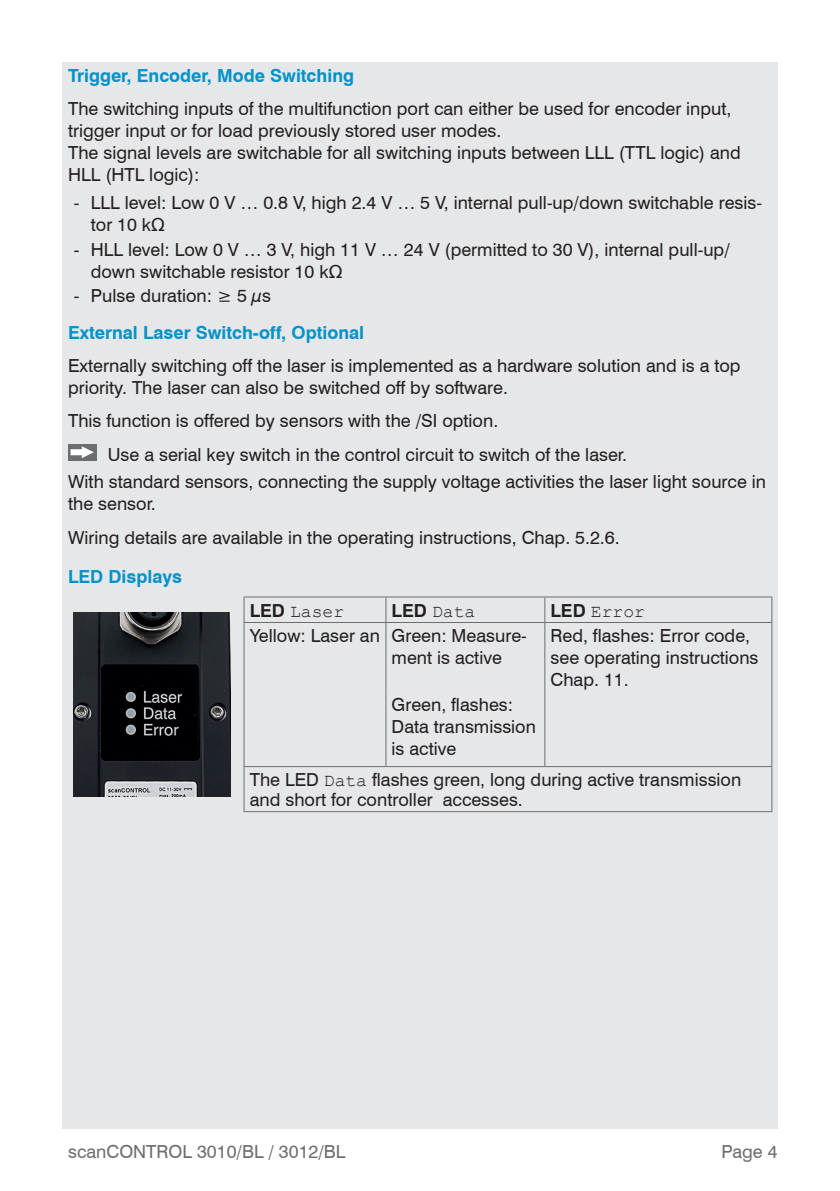
<style>
.page{position:relative;width:840px;height:1191px;background:#fff}
.page>*{position:absolute;margin:0;border:0;box-sizing:border-box;transform-origin:0 0}
.Fließtext{font:18px/22px "Swiss 721 BT";color:#231f20}
.Kapitel_2{font:700 18px "Swiss 721 BT";color:#0092c8}
.Handlungsaufforderun{font:18px "Swiss 721 BT";color:#231f20}
.t1{font:18px "Swiss 721 BT";color:#6c6d70}
.Fließtext-2{font:18px "Courier New";color:#231f20}
.s1{font-family:"Swiss 721 BT";font-weight:700}
.s2{font-family:"Courier New"}
</style>
<div class="page">
<div style="left:62px;top:62px;width:715px;height:1066px;background:#e6e7e9"></div>
<div style="left:68px;top:444px;width:28px;height:17px;background:#6c6d70"></div>
<svg style="left:70px;top:446px;width:24px;height:12px"></svg>
<hr style="left:771px;top:767px;width:1px;height:44px;background:#6c6d70">
<hr style="left:243px;top:596px;width:143px;height:1px;background:#6c6d70">
<svg style="left:243px;top:597px;width:1px;height:25px"></svg>
<hr style="left:386px;top:596px;width:158px;height:1px;background:#6c6d70">
<svg style="left:385px;top:597px;width:1px;height:25px"></svg>
<hr style="left:544px;top:596px;width:228px;height:1px;background:#6c6d70">
<svg style="left:544px;top:597px;width:1px;height:25px"></svg>
<svg style="left:771px;top:597px;width:1px;height:25px"></svg>
<hr style="left:243px;top:622px;width:143px;height:1px;background:#6c6d70">
<hr style="left:243px;top:623px;width:1px;height:68px;background:#6c6d70">
<hr style="left:386px;top:622px;width:158px;height:1px;background:#6c6d70">
<hr style="left:385px;top:623px;width:1px;height:68px;background:#6c6d70">
<hr style="left:544px;top:622px;width:228px;height:1px;background:#6c6d70">
<hr style="left:544px;top:623px;width:1px;height:68px;background:#6c6d70">
<hr style="left:771px;top:623px;width:1px;height:68px;background:#6c6d70">
<hr style="left:243px;top:691px;width:1px;height:75px;background:#6c6d70">
<hr style="left:385px;top:691px;width:1px;height:75px;background:#6c6d70">
<hr style="left:544px;top:691px;width:1px;height:75px;background:#6c6d70">
<hr style="left:771px;top:691px;width:1px;height:75px;background:#6c6d70">
<hr style="left:243px;top:766px;width:143px;height:1px;background:#6c6d70">
<hr style="left:243px;top:767px;width:1px;height:44px;background:#6c6d70">
<hr style="left:386px;top:766px;width:158px;height:1px;background:#6c6d70">
<hr style="left:544px;top:766px;width:228px;height:1px;background:#6c6d70">
<hr style="left:243px;top:811px;width:143px;height:1px;background:#6c6d70">
<hr style="left:386px;top:811px;width:158px;height:1px;background:#6c6d70">
<hr style="left:544px;top:811px;width:228px;height:1px;background:#6c6d70">
<img style="left:74px;top:612px;width:156px;height:184px">
<p class="Kapitel_2" style="left:68px;top:64px;width:287px">Trigger, Encoder, Mode Switching</p>
<p class="Fließtext" style="left:68px;top:98px;width:673px">The switching inputs of the multifunction port can either be used for encoder input, trigger input or for load previously stored user modes.<br>The signal levels are switchable for all switching inputs between LLL (TTL logic) and HLL (HTL logic):</p>
<p class="Fließtext" style="left:91px;top:191px;width:672px;text-indent:-17px">- LLL level: Low 0 V … 0.8 V, high 2.4 V … 5 V, internal pull-up/down switchable resis&shy;tor 10 kΩ</p>
<p class="Fließtext" style="left:91px;top:238px;width:640px;text-indent:-17px">- HLL level: Low 0 V … 3 V, high 11 V … 24 V (permitted to 30 V), internal pull-up/ down switchable resistor 10 kΩ</p>
<p class="Fließtext" style="left:74px;top:285px;width:199px">- Pulse duration: ≥ 5 µs</p>
<p class="Kapitel_2" style="left:68px;top:321px;width:297px">External Laser Switch-off, Optional</p>
<p class="Fließtext" style="left:68px;top:354px;width:673px">Externally switching off the laser is implemented as a hardware solution and is a top priority. The laser can also be switched off by software.</p>
<p class="Fließtext" style="left:68px;top:410px;width:431px">This function is offered by sensors with the /SI option.</p>
<p class="Handlungsaufforderun" style="left:108px;top:443px;width:520px">Use a serial key switch in the control circuit to switch of the laser.</p>
<p class="Fließtext" style="left:68px;top:471px;width:699px">With standard sensors, connecting the supply voltage activities the laser light source in the sensor.</p>
<p class="Fließtext" style="left:68px;top:526px;width:552px">Wiring details are available in the operating instructions, Chap. 5.2.6.</p>
<p class="Kapitel_2" style="left:68px;top:565px;width:115px">LED Displays</p>
<p class="Fließtext-2" style="left:249px;top:600px;width:96px"><span class="s1">LED</span> Laser</p>
<p class="Fließtext-2" style="left:391px;top:600px;width:85px"><span class="s1">LED</span> Data</p>
<p class="Fließtext-2" style="left:550px;top:600px;width:96px"><span class="s1">LED</span> Error</p>
<p class="Fließtext" style="left:249px;top:624px;width:132px">Yellow: Laser an</p>
<p class="Fließtext" style="left:391px;top:624px;width:137px">Green: Measure&shy;ment is active</p>
<p class="Fließtext" style="left:550px;top:624px;width:209px">Red, flashes: Error code, see operating instructions<br>Chap. 11.</p>
<p class="Fließtext" style="left:391px;top:693px;width:146px">Green, flashes:<br>Data transmission is active</p>
<p class="Fließtext" style="left:249px;top:769px;width:493px;line-height:20px">The LED <span class="s2">Data</span> flashes green, long during active transmission and short for controller accesses.</p>
<p class="t1" style="left:68px;top:1140px;width:279px">scanCONTROL 3010/BL / 3012/BL</p>
<p class="t1" style="left:721px;top:1140px;width:57px">Page 4</p>
</div>
